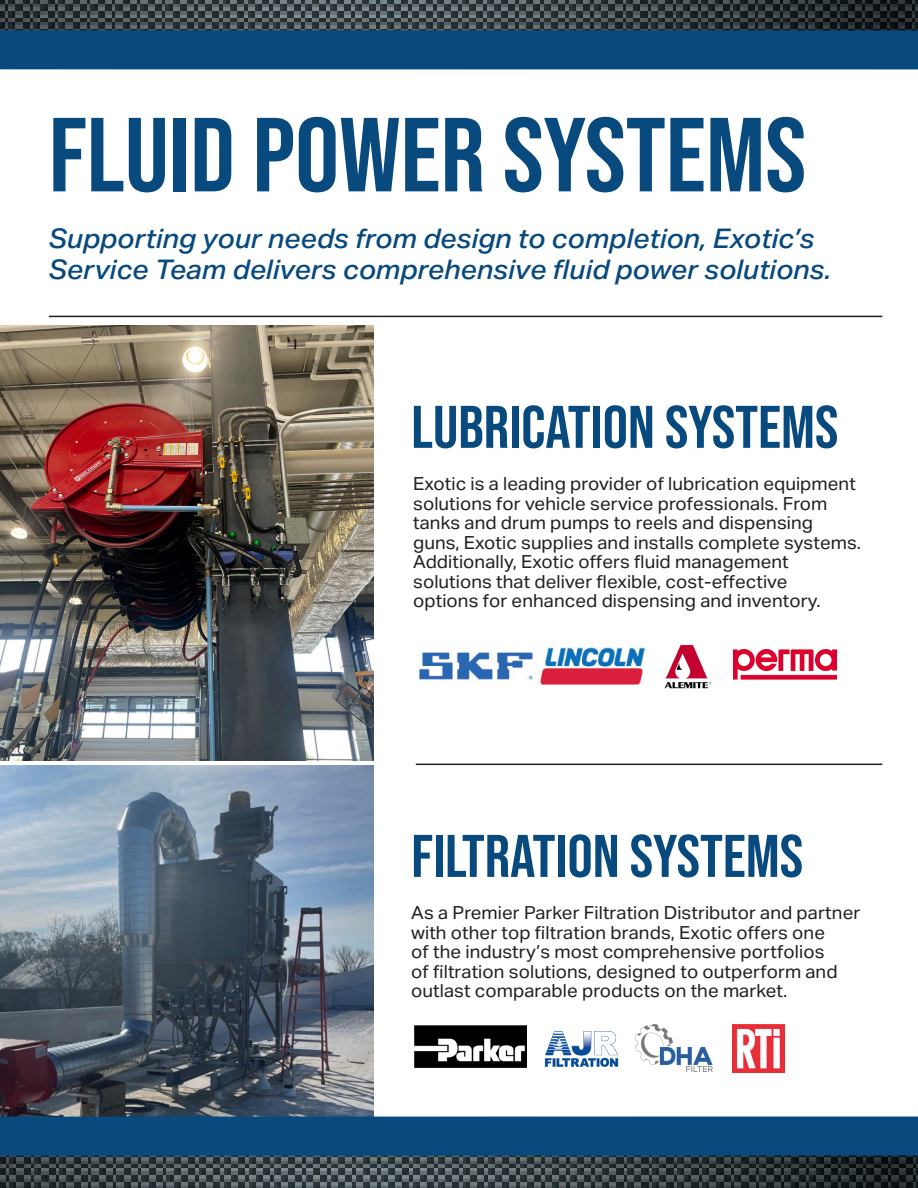
<style>
.page{position:relative;width:918px;height:1188px;background:#fff}
.page>*{position:absolute;margin:0;border:0;box-sizing:border-box;transform-origin:0 0}
.t1{font:105px "Bebas Neue";color:#08497e;scale:1.05 1}
.t2{font:60px "Bebas Neue";color:#08497e;scale:1.05 1}
.t3{font:italic 500 27px/31.5px "Aktiv Grotesk";color:#08497e;scale:1.05 1}
.t4{font:18px/19.5px "Aktiv Grotesk";color:#231f20;scale:1.05 1}
</style>
<div class="page">
<img style="left:0;top:765px;width:374px;height:120px">
<svg style="left:0;top:885px;width:918px;height:303px"></svg>
<svg style="left:0;top:0;width:918px;height:70px;background:#204867"></svg>
<hr style="left:49px;top:316px;width:833px;height:1px;background:#231f20">
<hr style="left:416px;top:764px;width:466px;height:1px;background:#231f20">
<img style="left:420px;top:647px;width:225px;height:38px">
<img style="left:664px;top:644px;width:48px;height:44px">
<img style="left:733px;top:649px;width:104px;height:30px">
<img style="left:0;top:326px;width:374px;height:435px">
<img style="left:414px;top:1026px;width:113px;height:42px">
<img style="left:531px;top:1001px;width:91px;height:87px">
<img style="left:636px;top:1024px;width:77px;height:48px">
<img style="left:733px;top:1024px;width:51px;height:48px">
<p class="t1" style="left:49px;top:96px;width:723px">FLUID POWER SYSTEMS</p>
<p class="t3" style="left:49px;top:223px;width:747px">Supporting your needs from design to completion, Exotic’s<br>Service Team delivers comprehensive fluid power solutions.</p>
<p class="t2" style="left:411px;top:393px;width:408px">LUBRICATION SYSTEMS</p>
<p class="t4" style="left:413px;top:474px;width:428px">Exotic is a leading provider of lubrication equipment solutions for vehicle service professionals. From tanks and drum pumps to reels and dispensing guns, Exotic supplies and installs complete systems.<br>Additionally, Exotic offers fluid management solutions that deliver flexible, cost-effective<br>options for enhanced dispensing and inventory.</p>
<p class="t2" style="left:411px;top:822px;width:375px">FILTRATION SYSTEMS</p>
<p class="t4" style="left:411px;top:903px;width:429px">As a Premier Parker Filtration Distributor and partner with other top filtration brands, Exotic offers one<br>of the industry’s most comprehensive portfolios<br>of filtration solutions, designed to outperform and outlast comparable products on the market.</p>
</div>
